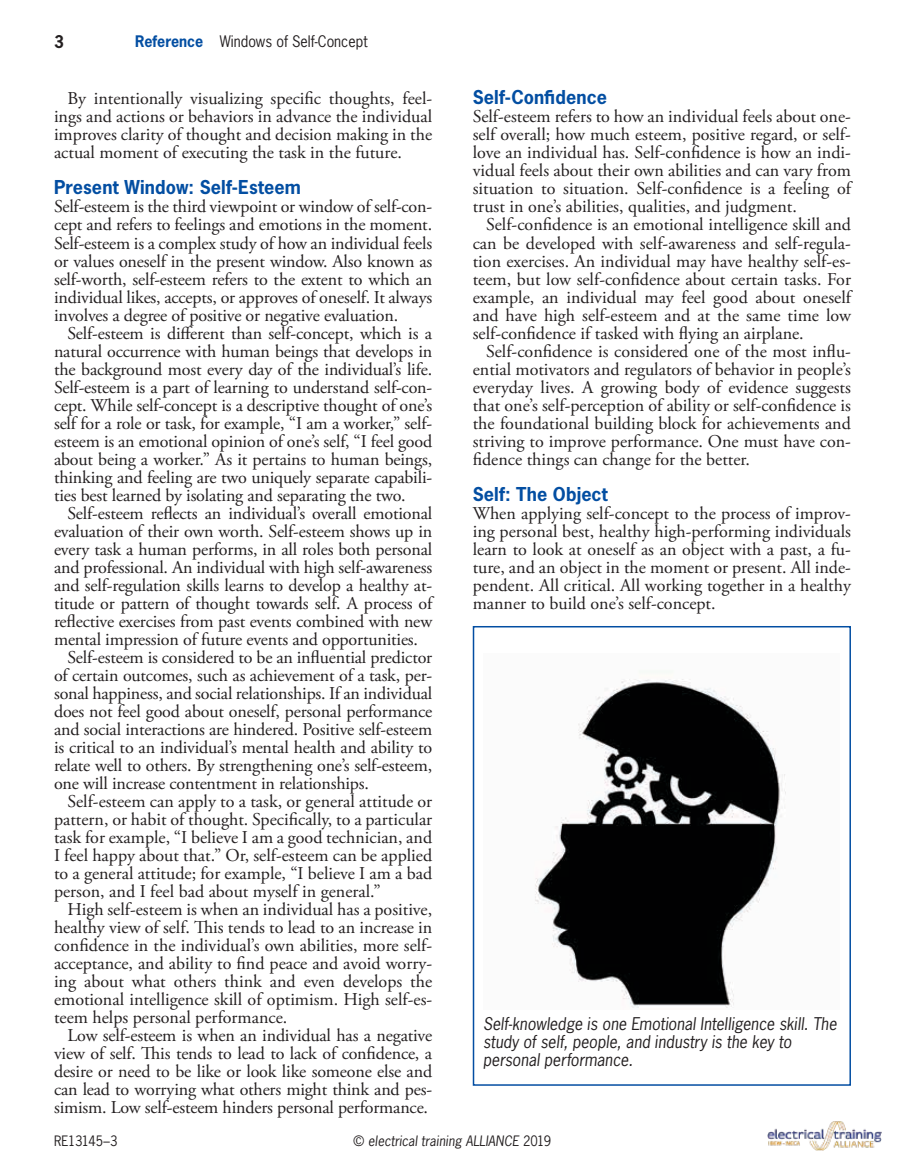
<style>
.page{position:relative;width:905px;height:1175px;background:#fff}
.page>*{position:absolute;margin:0;border:0;box-sizing:border-box;transform-origin:0 0}
.t1{font:18px/18px "Adobe Garamond Pro";letter-spacing:-.01em;color:#231f20;text-align:justify}
.t2{font:700 18px "News Gothic Std";letter-spacing:.005em;color:#034ea2}
.t3{font:italic 16.5px/18px "News Gothic Std";letter-spacing:.005em;color:#231f20;scale:.95 1}
.t4{font:700 16.5px "News Gothic Std";color:#231f20;scale:.95 1}
.t5{font:15px "News Gothic Std";color:#231f20;scale:.95 1}
.t6{font:italic 13.5px "News Gothic Std";letter-spacing:.01em;color:#231f20;scale:.95 1}
.t7{font:13.5px "News Gothic Std";letter-spacing:-.035em;color:#231f20;scale:.95 1}
.s1{font-weight:700;color:#034ea2}
.s2{font-style:normal}
</style>
<div class="page">
<img style="left:767px;top:1121px;width:115px;height:30px">
<img style="left:535px;top:679px;width:251px;height:329px">
<div style="left:472px;top:626px;width:378px;height:459px;border:2px solid #034ea2"></div>
<p class="t4" style="left:54px;top:31px;width:12px">3</p>
<p class="t5" style="left:135px;top:31px;width:246px"><span class="s1">Reference</span> Windows of Self-Concept</p>
<p class="t1" style="left:54px;top:90px;width:380px;text-indent:14px">By intentionally visualizing specific thoughts, feel&shy;ings and actions or behaviors in advance the individual improves clarity of thought and decision making in the actual moment of executing the task in the future.</p>
<p class="t2" style="left:54px;top:176px;width:248px">Present Window: Self-Esteem</p>
<p class="t1" style="left:54px;top:198px;width:380px">Self-esteem is the third viewpoint or window of self-con&shy;cept and refers to feelings and emotions in the moment.<br>Self-esteem is a complex study of how an individual feels or values oneself in the present window. Also known as self-worth, self-esteem refers to the extent to which an individual likes, accepts, or approves of oneself. It always involves a degree of positive or negative evaluation.</p>
<p class="t1" style="left:54px;top:324px;width:380px;text-indent:14px">Self-esteem is different than self-concept, which is a natural occurrence with human beings that develops in the background most every day of the individual’s life.<br>Self-esteem is a part of learning to understand self-con&shy;cept. While self-concept is a descriptive thought of one’s self for a role or task, for example, “I am a worker,” self&shy;esteem is an emotional opinion of one’s self, “I feel good about being a worker.” As it pertains to human beings, thinking and feeling are two uniquely separate capabili&shy;ties best learned by isolating and separating the two.</p>
<p class="t1" style="left:68px;top:504px;width:366px">Self-esteem reflects an individual’s overall emotional</p>
<p class="t1" style="left:54px;top:522px;width:380px">evaluation of their own worth. Self-esteem shows up in</p>
<p class="t1" style="left:54px;top:540px;width:379px">every task a human performs, in all roles both personal</p>
<p class="t1" style="left:54px;top:558px;width:379px">and professional. An individual with high self-awareness</p>
<p class="t1" style="left:54px;top:576px;width:379px">and self-regulation skills learns to develop a healthy at-</p>
<p class="t1" style="left:54px;top:594px;width:380px">titude or pattern of thought towards self. A process of</p>
<p class="t1" style="left:54px;top:612px;width:380px">reflective exercises from past events combined with new</p>
<p class="t1" style="left:54px;top:630px;width:365px">mental impression of future events and opportunities.</p>
<p class="t1" style="left:68px;top:648px;width:366px">Self-esteem is considered to be an influential predictor</p>
<p class="t1" style="left:54px;top:666px;width:380px">of certain outcomes, such as achievement of a task, per-</p>
<p class="t1" style="left:54px;top:684px;width:380px">sonal happiness, and social relationships. If an individual</p>
<p class="t1" style="left:54px;top:702px;width:379px">does not feel good about oneself, personal performance</p>
<p class="t1" style="left:54px;top:720px;width:379px">and social interactions are hindered. Positive self-esteem</p>
<p class="t1" style="left:54px;top:738px;width:380px">is critical to an individual’s mental health and ability to</p>
<p class="t1" style="left:54px;top:756px;width:380px">relate well to others. By strengthening one’s self-esteem,</p>
<p class="t1" style="left:54px;top:774px;width:316px">one will increase contentment in relationships.</p>
<p class="t1" style="left:68px;top:792px;width:366px">Self-esteem can apply to a task, or general attitude or</p>
<p class="t1" style="left:54px;top:810px;width:380px">pattern, or habit of thought. Specifically, to a particular</p>
<p class="t1" style="left:54px;top:828px;width:379px">task for example, “I believe I am a good technician, and</p>
<p class="t1" style="left:54px;top:846px;width:379px">I feel happy about that.” Or, self-esteem can be applied</p>
<p class="t1" style="left:54px;top:864px;width:379px">to a general attitude; for example, “I believe I am a bad</p>
<p class="t1" style="left:54px;top:882px;width:328px">person, and I feel bad about myself in general.”</p>
<p class="t1" style="left:68px;top:900px;width:366px">High self-esteem is when an individual has a positive,</p>
<p class="t1" style="left:54px;top:918px;width:380px">healthy view of self. This tends to lead to an increase in</p>
<p class="t1" style="left:54px;top:936px;width:380px">confidence in the individual’s own abilities, more self-</p>
<p class="t1" style="left:54px;top:954px;width:380px">acceptance, and ability to find peace and avoid worry-</p>
<p class="t1" style="left:54px;top:972px;width:380px">ing about what others think and even develops the</p>
<p class="t1" style="left:54px;top:990px;width:380px">emotional intelligence skill of optimism. High self-es-</p>
<p class="t1" style="left:54px;top:1008px;width:235px">teem helps personal performance.</p>
<p class="t1" style="left:68px;top:1026px;width:366px">Low self-esteem is when an individual has a negative</p>
<p class="t1" style="left:54px;top:1044px;width:379px">view of self. This tends to lead to lack of confidence, a</p>
<p class="t1" style="left:54px;top:1062px;width:379px">desire or need to be like or look like someone else and</p>
<p class="t1" style="left:54px;top:1080px;width:379px">can lead to worrying what others might think and pes-</p>
<p class="t1" style="left:54px;top:1098px;width:375px">simism. Low self-esteem hinders personal performance.</p>
<p class="t2" style="left:472px;top:86px;width:136px">Self-Confidence</p>
<p class="t1" style="left:472px;top:108px;width:380px">Self-esteem refers to how an individual feels about one&shy;self overall; how much esteem, positive regard, or self&shy;love an individual has. Self-confidence is how an indi&shy;vidual feels about their own abilities and can vary from situation to situation. Self-confidence is a feeling of trust in one’s abilities, qualities, and judgment.</p>
<p class="t1" style="left:472px;top:216px;width:380px;text-indent:14px">Self-confidence is an emotional intelligence skill and can be developed with self-awareness and self-regula&shy;tion exercises. An individual may have healthy self-es&shy;teem, but low self-confidence about certain tasks. For example, an individual may feel good about oneself and have high self-esteem and at the same time low self-confidence if tasked with flying an airplane.</p>
<p class="t1" style="left:472px;top:342px;width:380px;text-indent:14px">Self-confidence is considered one of the most influ&shy;ential motivators and regulators of behavior in people’s everyday lives. A growing body of evidence suggests that one’s self-perception of ability or self-confidence is the foundational building block for achievements and striving to improve performance. One must have con&shy;fidence things can change for the better.</p>
<p class="t2" style="left:472px;top:482px;width:137px">Self: The Object</p>
<p class="t1" style="left:472px;top:504px;width:380px">When applying self-concept to the process of improv&shy;ing personal best, healthy high-performing individuals learn to look at oneself as an object with a past, a fu&shy;ture, and an object in the moment or present. All inde&shy;pendent. All critical. All working together in a healthy manner to build one’s self-concept.</p>
<p class="t3" style="left:483px;top:1015px;width:373px">Self-knowledge is one Emotional Intelligence skill. The study of self, people, and industry is the key to personal performance.</p>
<p class="t7" style="left:54px;top:1132px;width:68px">RE13145–3</p>
<p class="t6" style="left:353px;top:1132px;width:209px"><span class="s2">©</span> electrical training ALLIANCE <span class="s2">2019</span></p>
</div>
